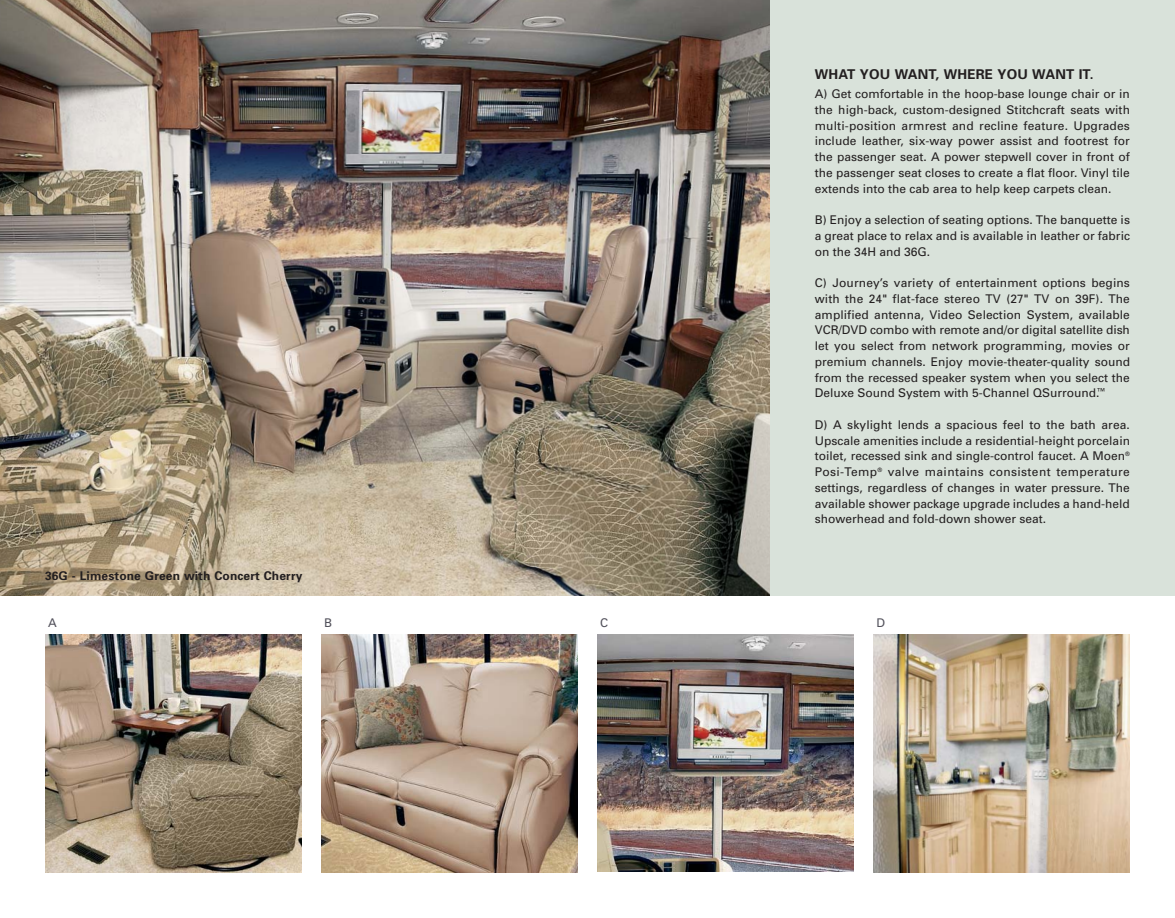
<style>
.page{position:relative;width:1175px;height:918px;background:#fff}
.page>*{position:absolute;margin:0;border:0;box-sizing:border-box;transform-origin:0 0}
.t1{font:700 13.5px "Univers";letter-spacing:.01em;color:#231f20}
.t2{font:12px/15.8px "Univers";color:#231f20;text-align:justify}
.t3{font:700 12px "Univers";letter-spacing:.01em;color:#231f20}
.t4{font:12px "Univers";color:#52515b}
</style>
<div class="page">
<div style="left:770px;top:0;width:404px;height:596px;background:#d9e2da"></div>
<img style="left:0;top:0;width:770px;height:596px">
<img style="left:45px;top:634px;width:257px;height:239px">
<img style="left:321px;top:634px;width:257px;height:239px">
<img style="left:597px;top:634px;width:257px;height:238px">
<img style="left:873px;top:634px;width:257px;height:239px">
<p class="t3" style="left:45px;top:571px;width:259px">36G - Limestone Green with Concert Cherry</p>
<p class="t1" style="left:814px;top:70px;width:280px">WHAT YOU WANT, WHERE YOU WANT IT.</p>
<p class="t2" style="left:814px;top:87px;width:317px">A) Get comfortable in the hoop-base lounge chair or in the high-back, custom-designed Stitchcraft seats with multi-position armrest and recline feature. Upgrades include leather, six-way power assist and footrest for the passenger seat. A power stepwell cover in front of the passenger seat closes to create a flat floor. Vinyl tile extends into the cab area to help keep carpets clean.</p>
<p class="t2" style="left:814px;top:213px;width:317px">B) Enjoy a selection of seating options. The banquette is a great place to relax and is available in leather or fabric on the 34H and 36G.</p>
<p class="t2" style="left:814px;top:276px;width:317px">C) Journey’s variety of entertainment options begins with the 24" flat-face stereo TV (27" TV on 39F). The amplified antenna, Video Selection System, available VCR/DVD combo with remote and/or digital satellite dish let you select from network programming, movies or premium channels. Enjoy movie-theater-quality sound from the recessed speaker system when you select the Deluxe Sound System with 5-Channel QSurround.<sup>™</sup></p>
<p class="t2" style="left:814px;top:418px;width:317px">D) A skylight lends a spacious feel to the bath area.<br>Upscale amenities include a residential-height porcelain toilet, recessed sink and single-control faucet. A Moen<sup>® </sup>Posi-Temp<sup>®</sup> valve maintains consistent temperature settings, regardless of changes in water pressure. The available shower package upgrade includes a hand-held showerhead and fold-down shower seat.</p>
<p class="t4" style="left:48px;top:618px;width:10px">A</p>
<p class="t4" style="left:324px;top:618px;width:10px">B</p>
<p class="t4" style="left:600px;top:618px;width:10px">C</p>
<p class="t4" style="left:876px;top:618px;width:10px">D</p>
</div>
